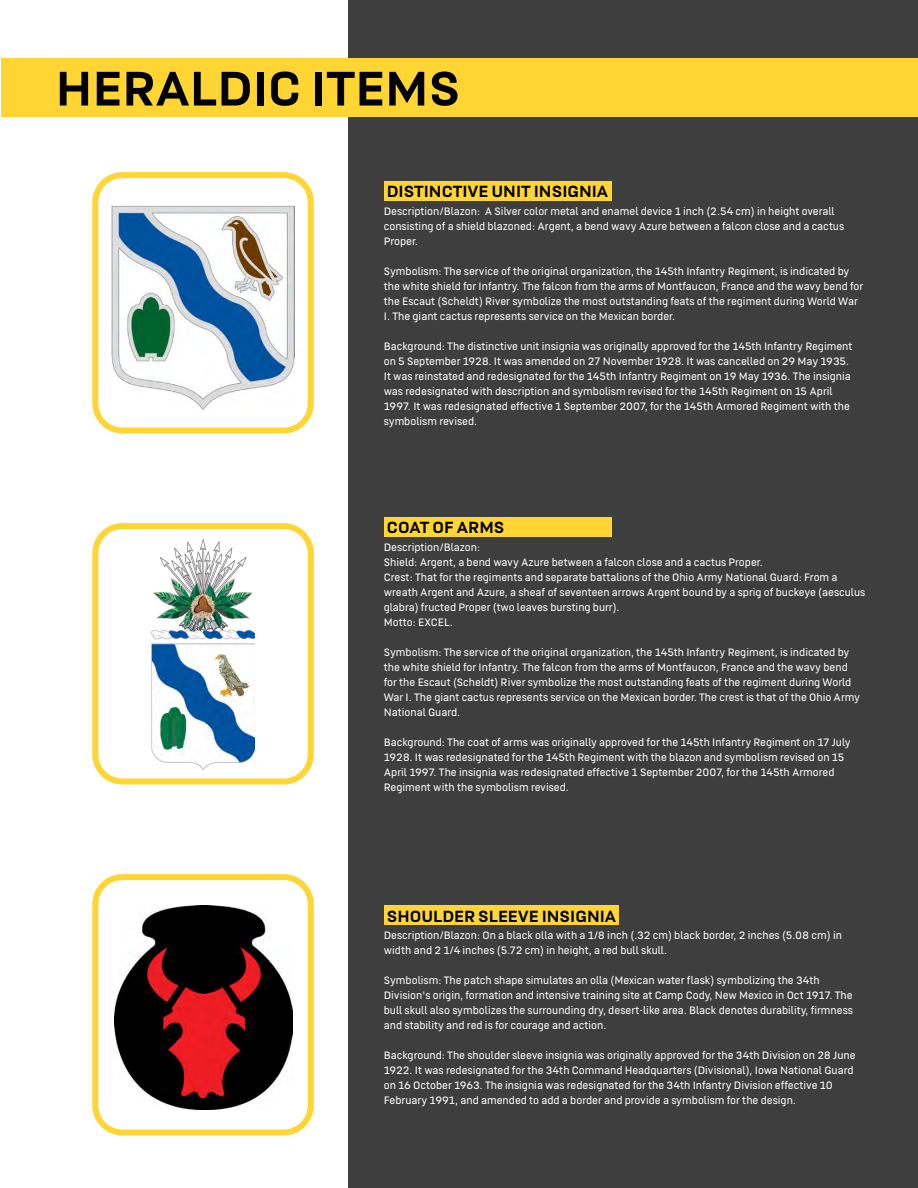
<style>
.page{position:relative;width:918px;height:1188px;background:#fff}
.page>*{position:absolute;margin:0;border:0;box-sizing:border-box;transform-origin:0 0}
.t1{font:700 54px "US Army";color:#000}
.t2{font:700 18px "US Army";color:#000}
.t3{font:300 12px/15px "US Army";color:#fff}
</style>
<div class="page">
<div style="left:349px;top:0;width:569px;height:1188px;background:#3e3e3e"></div>
<div style="left:2px;top:58px;width:916px;height:59px;background:#fed532"></div>
<img style="left:112px;top:205px;width:182px;height:204px">
<div style="left:92px;top:172px;width:222px;height:262px;border:6px solid #fed532;border-radius:27px"></div>
<img style="left:152px;top:540px;width:102px;height:229px">
<div style="left:92px;top:523px;width:222px;height:262px;border:6px solid #fed532;border-radius:27px"></div>
<img style="left:114px;top:905px;width:178px;height:205px">
<div style="left:92px;top:874px;width:222px;height:262px;border:6px solid #fed532;border-radius:27px"></div>
<div style="left:385px;top:181px;width:227px;height:19px;background:#fed532"></div>
<div style="left:385px;top:517px;width:227px;height:19px;background:#fed532"></div>
<div style="left:385px;top:905px;width:234px;height:20px;background:#fed532"></div>
<p class="t1" style="left:56px;top:59px;width:406px">HERALDIC ITEMS</p>
<p class="t2" style="left:387px;top:182px;width:223px">DISTINCTIVE UNIT INSIGNIA</p>
<p class="t3" style="left:384px;top:204px;width:462px">Description/Blazon: A Silver color metal and enamel device 1 inch (2.54 cm) in height overall consisting of a shield blazoned: Argent, a bend wavy Azure between a falcon close and a cactus<br>Proper.</p>
<p class="t3" style="left:384px;top:264px;width:481px">Symbolism: The service of the original organization, the 145th Infantry Regiment, is indicated by the white shield for Infantry. The falcon from the arms of Montfaucon, France and the wavy bend for the Escaut (Scheldt) River symbolize the most outstanding feats of the regiment during World War I. The giant cactus represents service on the Mexican border.</p>
<p class="t3" style="left:384px;top:339px;width:470px">Background: The distinctive unit insignia was originally approved for the 145th Infantry Regiment on 5 September 1928. It was amended on 27 November 1928. It was cancelled on 29 May 1935.<br>It was reinstated and redesignated for the 145th Infantry Regiment on 19 May 1936. The insignia was redesignated with description and symbolism revised for the 145th Regiment on 15 April 1997. It was redesignated effective 1 September 2007, for the 145th Armored Regiment with the symbolism revised.</p>
<p class="t2" style="left:387px;top:518px;width:119px">COAT OF ARMS</p>
<p class="t3" style="left:384px;top:540px;width:98px">Description/Blazon:</p>
<p class="t3" style="left:384px;top:555px;width:381px">Shield: Argent, a bend wavy Azure between a falcon close and a cactus Proper.</p>
<p class="t3" style="left:384px;top:570px;width:483px">Crest: That for the regiments and separate battalions of the Ohio Army National Guard: From a wreath Argent and Azure, a sheaf of seventeen arrows Argent bound by a sprig of buckeye (aesculus glabra) fructed Proper (two leaves bursting burr).</p>
<p class="t3" style="left:384px;top:615px;width:71px">Motto: EXCEL.</p>
<p class="t3" style="left:384px;top:645px;width:478px">Symbolism: The service of the original organization, the 145th Infantry Regiment, is indicated by the white shield for Infantry. The falcon from the arms of Montfaucon, France and the wavy bend for the Escaut (Scheldt) River symbolize the most outstanding feats of the regiment during World War I. The giant cactus represents service on the Mexican border. The crest is that of the Ohio Army National Guard.</p>
<p class="t3" style="left:384px;top:735px;width:468px">Background: The coat of arms was originally approved for the 145th Infantry Regiment on 17 July 1928. It was redesignated for the 145th Regiment with the blazon and symbolism revised on 15<br>April 1997. The insignia was redesignated effective 1 September 2007, for the 145th Armored Regiment with the symbolism revised.</p>
<p class="t2" style="left:387px;top:906px;width:231px">SHOULDER SLEEVE INSIGNIA</p>
<p class="t3" style="left:384px;top:928px;width:460px">Description/Blazon: On a black olla with a 1/8 inch (.32 cm) black border, 2 inches (5.08 cm) in width and 2 1/4 inches (5.72 cm) in height, a red bull skull.</p>
<p class="t3" style="left:384px;top:973px;width:471px">Symbolism: The patch shape simulates an olla (Mexican water flask) symbolizing the 34th Division's origin, formation and intensive training site at Camp Cody, New Mexico in Oct 1917. The bull skull also symbolizes the surrounding dry, desert-like area. Black denotes durability, firmness and stability and red is for courage and action.</p>
<p class="t3" style="left:384px;top:1048px;width:473px">Background: The shoulder sleeve insignia was originally approved for the 34th Division on 28 June 1922. It was redesignated for the 34th Command Headquarters (Divisional), Iowa National Guard on 16 October 1963. The insignia was redesignated for the 34th Infantry Division effective 10<br>February 1991, and amended to add a border and provide a symbolism for the design.</p>
</div>
